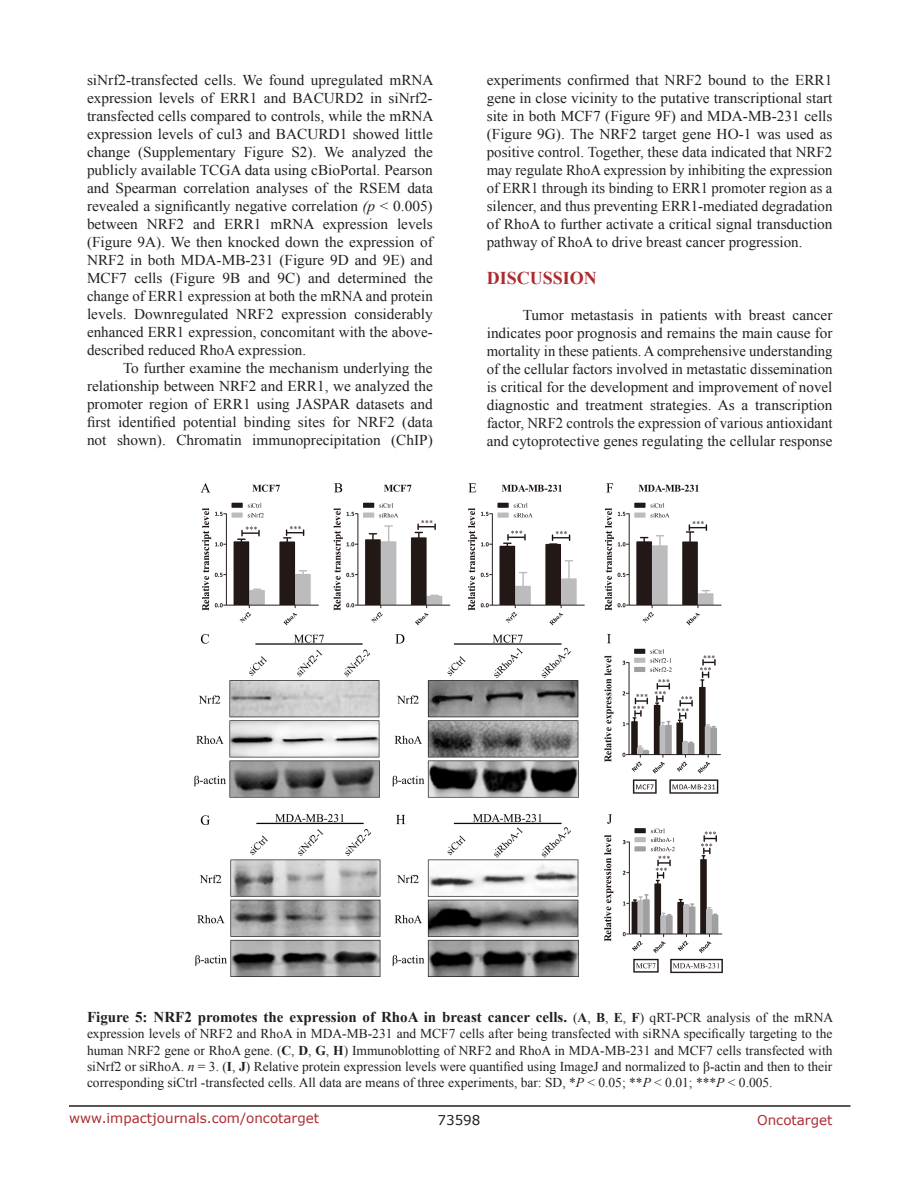
<style>
.page{position:relative;width:918px;height:1188px;background:#fff}
.page>*{position:absolute;margin:0;border:0;box-sizing:border-box;transform-origin:0 0}
.Heading{font:700 18px "Times New Roman";color:#ac2b31}
.BodyText{font:15px/18px "Times New Roman";color:#231f20;text-align:justify}
.FigureText{font:700 15px "Times New Roman";color:#231f20}
.FigureText-2{font:13.5px/16.2px "Times New Roman";color:#231f20;text-align:justify}
.t1{font:13.5px "Verdana";color:#ac2b31}
.t2{font:13.5px "Verdana";color:#231f20}
.s1{font-style:italic}
.s2{font-weight:400;font-size:13.5px}
.s3{font-size:13.5px}
.s4{font-weight:700}
</style>
<div class="page">
<hr style="left:69px;top:1105px;width:781px;height:2px;background:#231f20">
<img style="left:194px;top:483px;width:528px;height:494px">
<p class="BodyText" style="left:87px;top:71px;width:348px">siNrf2-transfected cells. We found upregulated mRNA expression levels of ERR1 and BACURD2 in siNrf2- transfected cells compared to controls, while the mRNA expression levels of cul3 and BACURD1 showed little change (Supplementary Figure S2). We analyzed the publicly available TCGA data using cBioPortal. Pearson and Spearman correlation analyses of the RSEM data revealed a significantly negative correlation <span class="s1">(p</span> &lt; 0.005) between NRF2 and ERR1 mRNA expression levels (Figure 9A). We then knocked down the expression of NRF2 in both MDA-MB-231 (Figure 9D and 9E) and MCF7 cells (Figure 9B and 9C) and determined the change of ERR1 expression at both the mRNA and protein levels. Downregulated NRF2 expression considerably enhanced ERR1 expression, concomitant with the above&shy;described reduced RhoA expression.</p>
<p class="BodyText" style="left:87px;top:359px;width:347px;text-indent:36px">To further examine the mechanism underlying the relationship between NRF2 and ERR1, we analyzed the promoter region of ERR1 using JASPAR datasets and first identified potential binding sites for NRF2 (data not shown). Chromatin immunoprecipitation (ChIP)</p>
<p class="BodyText" style="left:487px;top:71px;width:347px">experiments confirmed that NRF2 bound to the ERR1 gene in close vicinity to the putative transcriptional start site in both MCF7 (Figure 9F) and MDA-MB-231 cells (Figure 9G). The NRF2 target gene HO-1 was used as positive control. Together, these data indicated that NRF2 may regulate RhoA expression by inhibiting the expression of ERR1 through its binding to ERR1 promoter region as a silencer, and thus preventing ERR1-mediated degradation of RhoA to further activate a critical signal transduction pathway of RhoA to drive breast cancer progression.</p>
<p class="Heading" style="left:487px;top:266px;width:112px">DISCUSSION</p>
<p class="BodyText" style="left:487px;top:306px;width:347px;text-indent:36px">Tumor metastasis in patients with breast cancer indicates poor prognosis and remains the main cause for mortality in these patients. A comprehensive understanding of the cellular factors involved in metastatic dissemination is critical for the development and improvement of novel diagnostic and treatment strategies. As a transcription factor, NRF2 controls the expression of various antioxidant and cytoprotective genes regulating the cellular response</p>
<p class="FigureText" style="left:87px;top:1007px;width:748px">Figure 5: NRF2 promotes the expression of RhoA in breast cancer cells. <span class="s2">(</span><span class="s3">A</span><span class="s2">,</span> <span class="s3">B</span><span class="s2">,</span> <span class="s3">E</span><span class="s2">,</span> <span class="s3">F</span><span class="s2">) qRT-PCR analysis of the mRNA</span></p>
<p class="FigureText-2" style="left:87px;top:1025px;width:747px">expression levels of NRF2 and RhoA in MDA-MB-231 and MCF7 cells after being transfected with siRNA specifically targeting to the human NRF2 gene or RhoA gene. (<span class="s4">C</span>, <span class="s4">D</span>, <span class="s4">G</span>, <span class="s4">H</span>) Immunoblotting of NRF2 and RhoA in MDA-MB-231 and MCF7 cells transfected with siNrf2 or siRhoA. <span class="s1">n</span> = 3. (<span class="s4">I</span>, <span class="s4">J</span>) Relative protein expression levels were quantified using ImageJ and normalized to β-actin and then to their corresponding siCtrl -transfected cells. All data are means of three experiments, bar: SD, *<span class="s1">P</span> &lt; 0.05; **<span class="s1">P</span> &lt; 0.01; ***<span class="s1">P</span> &lt; 0.005.</p>
<p class="t1" style="left:69px;top:1109px;width:252px">www.impactjournals.com/oncotarget</p>
<p class="t2" style="left:438px;top:1111px;width:44px">73598</p>
<p class="t1" style="left:757px;top:1111px;width:77px">Oncotarget</p>
</div>
